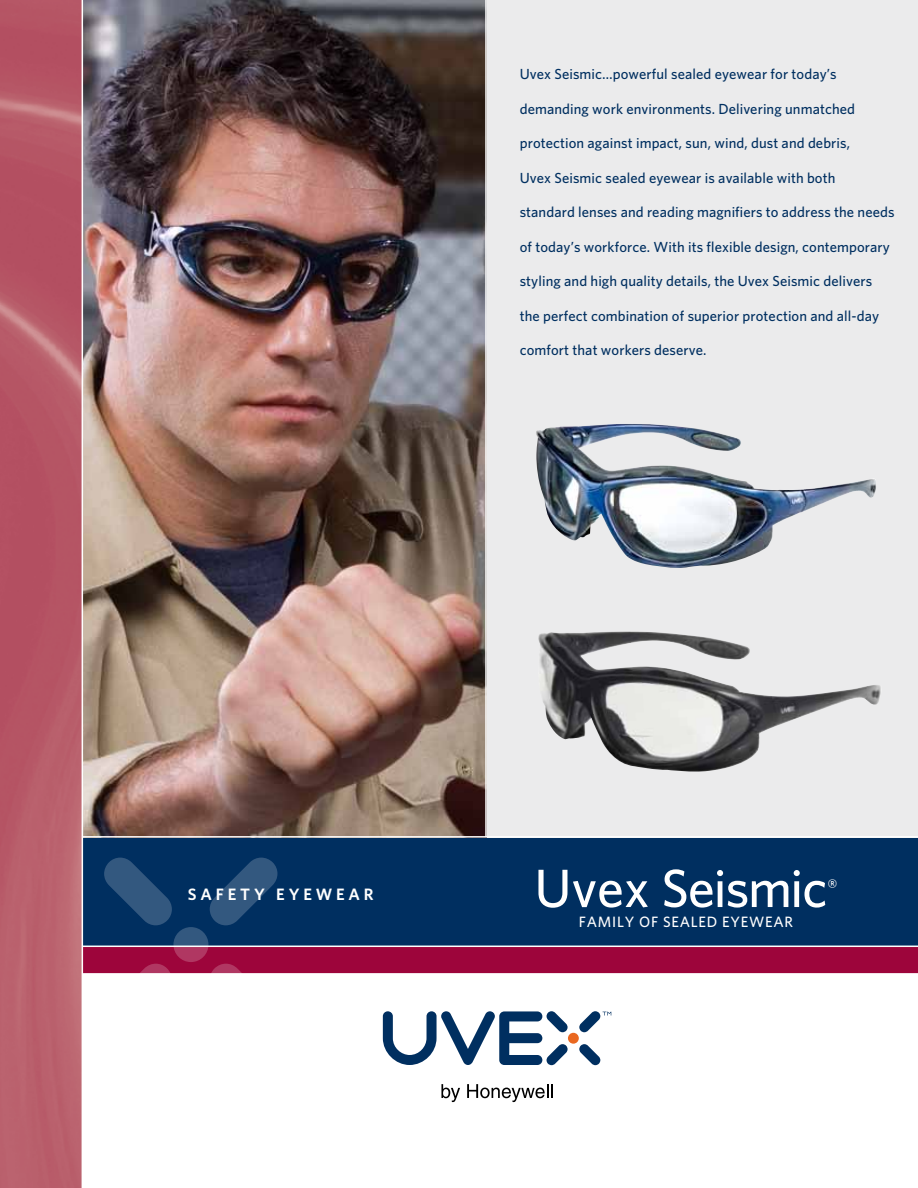
<style>
.page{position:relative;width:918px;height:1188px;background:#fff}
.page>*{position:absolute;margin:0;border:0;box-sizing:border-box;transform-origin:0 0}
.t1{font:500 54px "Whitney";letter-spacing:-.02em;color:#fff}
.t2{font:500 18px "Whitney";color:#fff}
.t3{font:600 16.5px "Whitney";letter-spacing:.235em;color:#fff}
.t4{font:500 15px "Whitney";letter-spacing:.05em;color:#fff}
.t5{font:500 14.7px "Whitney";letter-spacing:.005em;color:#002f60}
</style>
<div class="page">
<div style="left:464px;top:0;width:454px;height:861px;background:#ebebec"></div>
<img style="left:83px;top:0;width:402px;height:836px">
<div style="left:70px;top:947px;width:848px;height:27px;background:#9d053b"></div>
<div style="left:75px;top:838px;width:843px;height:108px;background:#002f60"></div>
<svg style="left:104px;top:858px;width:173px;height:115px"></svg>
<hr style="left:74px;top:836px;width:844px;height:2px;background:#fff">
<hr style="left:75px;top:946px;width:843px;height:1px;background:#fff">
<hr style="left:72px;top:973px;width:846px;height:2px;background:#fff">
<svg style="left:383px;top:1011px;width:228px;height:54px"></svg>
<svg style="left:441px;top:1084px;width:19px;height:18px"></svg>
<svg style="left:467px;top:1084px;width:86px;height:18px"></svg>
<img style="left:0;top:0;width:82px;height:1188px">
<hr style="left:82px;top:0;width:1px;height:1188px;background:#fff">
<hr style="left:485px;top:0;width:2px;height:837px;background:#fff">
<img style="left:536px;top:424px;width:340px;height:144px">
<img style="left:538px;top:632px;width:343px;height:140px">
<p class="t5" style="left:520px;top:64px;width:318px">Uvex Seismic…powerful sealed eyewear for today’s</p>
<p class="t5" style="left:520px;top:99px;width:337px">demanding work environments. Delivering unmatched</p>
<p class="t5" style="left:520px;top:133px;width:332px">protection against impact, sun, wind, dust and debris,</p>
<p class="t5" style="left:520px;top:168px;width:317px">Uvex Seismic sealed eyewear is available with both</p>
<p class="t5" style="left:520px;top:202px;width:376px">standard lenses and reading magnifiers to address the needs</p>
<p class="t5" style="left:520px;top:237px;width:372px">of today’s workforce. With its flexible design, contemporary</p>
<p class="t5" style="left:520px;top:271px;width:354px">styling and high quality details, the Uvex Seismic delivers</p>
<p class="t5" style="left:520px;top:306px;width:361px">the perfect combination of superior protection and all-day</p>
<p class="t5" style="left:520px;top:340px;width:188px">comfort that workers deserve.</p>
<p class="t3" style="left:188px;top:884px;width:187px">SAFETY EYEWEAR</p>
<h1 class="t1" style="left:534px;top:853px;width:295px">Uvex Seismic</h1>
<p class="t2" style="left:827px;top:874px;width:12px">®</p>
<p class="t4" style="left:579px;top:912px;width:216px">FAMILY OF SEALED EYEWEAR</p>
</div>
